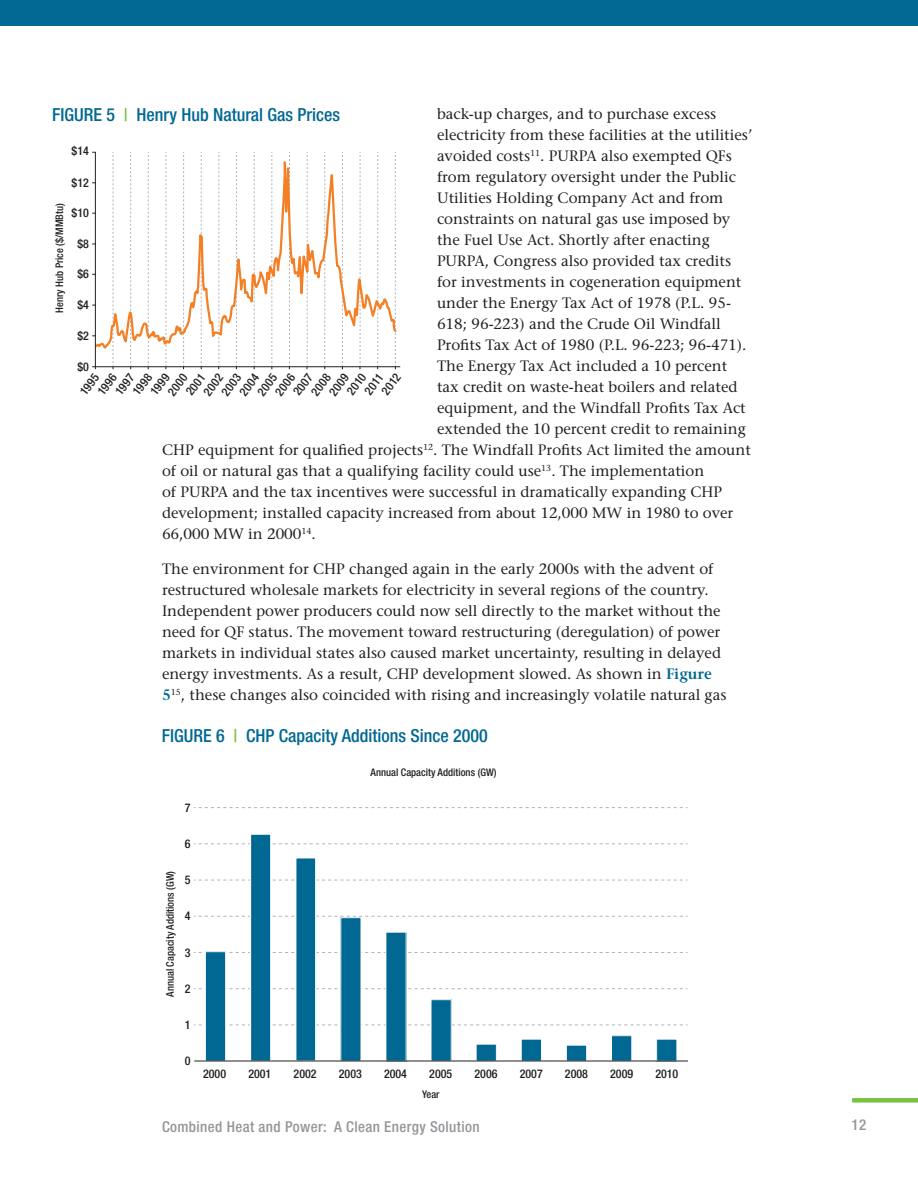
<style>
.page{position:relative;width:918px;height:1188px;background:#fff}
.page>*{position:absolute;margin:0;border:0;box-sizing:border-box;transform-origin:0 0}
.figure_table{font:500 condensed 18px "Helvetica Neue LT Pro";color:#006893}
.body{font:15px/21px "Stone Serif";color:#231f20}
.t1{font:500 condensed 15px "Helvetica Neue LT Pro";letter-spacing:.025em;color:#939598}
.t2{font:500 condensed 12px "Helvetica Neue LT Pro";color:#211e1e}
.t3{font:500 condensed 10.5px "Helvetica Neue LT Pro";color:#231f20}
.s1{font-weight:600;color:#006893}
.s2{color:#79c142}
</style>
<div class="page">
<div style="left:0;top:0;width:918px;height:26px;background:#006893"></div>
<div style="left:852px;top:1098px;width:66px;height:5px;background:#79c142"></div>
<hr style="left:92px;top:366px;width:308px;height:1px;background:#231f20">
<svg style="left:94px;top:151px;width:304px;height:219px"></svg>
<hr style="left:95px;top:152px;width:1px;height:217px;background:#231f20">
<svg style="left:194px;top:807px;width:494px;height:1px"></svg>
<svg style="left:194px;top:843px;width:494px;height:1px"></svg>
<svg style="left:194px;top:880px;width:494px;height:1px"></svg>
<svg style="left:194px;top:916px;width:494px;height:1px"></svg>
<svg style="left:194px;top:952px;width:494px;height:1px"></svg>
<svg style="left:194px;top:988px;width:494px;height:1px"></svg>
<svg style="left:194px;top:1025px;width:494px;height:1px"></svg>
<div style="left:205px;top:952px;width:21px;height:109px;background:#006893"></div>
<div style="left:205px;top:951px;width:21px;height:111px;border:1px solid #fff"></div>
<div style="left:251px;top:834px;width:20px;height:227px;background:#006893"></div>
<div style="left:250px;top:834px;width:21px;height:228px;border:1px solid #fff"></div>
<div style="left:296px;top:858px;width:20px;height:203px;background:#006893"></div>
<div style="left:295px;top:857px;width:22px;height:205px;border:2px solid #fff"></div>
<div style="left:341px;top:918px;width:20px;height:143px;background:#006893"></div>
<div style="left:386px;top:932px;width:20px;height:129px;background:#006893"></div>
<div style="left:431px;top:1000px;width:20px;height:61px;background:#006893"></div>
<div style="left:476px;top:1044px;width:20px;height:17px;background:#006893"></div>
<div style="left:521px;top:1039px;width:21px;height:22px;background:#006893"></div>
<div style="left:521px;top:1039px;width:21px;height:22px;border:1px solid #fff"></div>
<div style="left:566px;top:1045px;width:21px;height:16px;background:#006893"></div>
<div style="left:566px;top:1045px;width:21px;height:16px;border:1px solid #fff"></div>
<div style="left:612px;top:1036px;width:20px;height:25px;background:#006893"></div>
<div style="left:611px;top:1035px;width:21px;height:26px;border:1px solid #fff"></div>
<div style="left:657px;top:1039px;width:20px;height:22px;background:#006893"></div>
<hr style="left:194px;top:1061px;width:494px;height:1px;background:#231f20">
<p class="body" style="left:437px;top:104px;width:281px">back-up charges, and to purchase excess</p>
<p class="body" style="left:437px;top:125px;width:317px">electricity from these facilities at the utilities’</p>
<p class="body" style="left:437px;top:146px;width:296px">avoided costs<sup>11</sup>. PURPA also exempted QFs</p>
<p class="body" style="left:437px;top:167px;width:300px">from regulatory oversight under the Public</p>
<p class="body" style="left:437px;top:188px;width:288px">Utilities Holding Company Act and from</p>
<p class="body" style="left:437px;top:209px;width:295px">constraints on natural gas use imposed by</p>
<p class="body" style="left:437px;top:230px;width:274px">the Fuel Use Act. Shortly after enacting</p>
<p class="body" style="left:437px;top:251px;width:296px">PURPA, Congress also provided tax credits</p>
<p class="body" style="left:437px;top:272px;width:306px">for investments in cogeneration equipment</p>
<p class="body" style="left:437px;top:293px;width:296px">under the Energy Tax Act of 1978 (P.L. 95-</p>
<p class="body" style="left:437px;top:314px;width:285px">618; 96-223) and the Crude Oil Windfall</p>
<p class="body" style="left:437px;top:335px;width:311px">Profits Tax Act of 1980 (P.L. 96-223; 96-471).</p>
<p class="body" style="left:437px;top:356px;width:292px">The Energy Tax Act included a 10 percent</p>
<p class="body" style="left:437px;top:377px;width:302px">tax credit on waste-heat boilers and related</p>
<p class="body" style="left:437px;top:398px;width:310px">equipment, and the Windfall Profits Tax Act</p>
<p class="body" style="left:437px;top:419px;width:310px">extended the 10 percent credit to remaining</p>
<p class="body" style="left:162px;top:440px;width:590px">CHP equipment for qualified projects<sup>12</sup>. The Windfall Profits Act limited the amount</p>
<p class="body" style="left:162px;top:461px;width:544px">of oil or natural gas that a qualifying facility could use<sup>13</sup>. The implementation</p>
<p class="body" style="left:162px;top:482px;width:562px">of PURPA and the tax incentives were successful in dramatically expanding CHP</p>
<p class="body" style="left:162px;top:503px;width:573px">development; installed capacity increased from about 12,000 MW in 1980 to over</p>
<p class="body" style="left:162px;top:524px;width:155px">66,000 MW in 2000<sup>14</sup>.</p>
<p class="body" style="left:162px;top:558px;width:566px">The environment for CHP changed again in the early 2000s with the advent of restructured wholesale markets for electricity in several regions of the country.<br>Independent power producers could now sell directly to the market without the need for QF status. The movement toward restructuring (deregulation) of power markets in individual states also caused market uncertainty, resulting in delayed energy investments. As a result, CHP development slowed. As shown in <span class="s1">Figure 5</span><sup>15</sup>, these changes also coincided with rising and increasingly volatile natural gas</p>
<p class="figure_table" style="left:52px;top:104px;width:290px">FIGURE 5 <span class="s2">|</span> Henry Hub Natural Gas Prices</p>
<p class="t2" style="left:72px;top:144px;width:19px">$14</p>
<p class="t2" style="left:72px;top:176px;width:19px">$12</p>
<p class="t2" style="left:72px;top:206px;width:19px">$10</p>
<p class="t2" style="left:77px;top:236px;width:13px">$8</p>
<p class="t2" style="left:77px;top:267px;width:13px">$6</p>
<p class="t2" style="left:77px;top:297px;width:13px">$4</p>
<p class="t2" style="left:77px;top:329px;width:13px">$2</p>
<p class="t2" style="left:77px;top:359px;width:13px">$0</p>
<p class="t2" style="left:77px;top:389px;width:25px;rotate:-53deg">1995</p>
<p class="t3" style="left:53px;top:313px;width:111px;rotate:-90deg">Henry Hub Price ($/MMBtu)</p>
<p class="t2" style="left:236px;top:390px;width:26px;rotate:-53deg">2004</p>
<p class="t2" style="left:147px;top:389px;width:25px;rotate:-53deg">1999</p>
<p class="t2" style="left:94px;top:389px;width:25px;rotate:-53deg">1996</p>
<p class="t2" style="left:272px;top:390px;width:26px;rotate:-53deg">2006</p>
<p class="t2" style="left:130px;top:389px;width:25px;rotate:-53deg">1998</p>
<p class="t2" style="left:326px;top:390px;width:26px;rotate:-53deg">2009</p>
<p class="t2" style="left:308px;top:390px;width:26px;rotate:-53deg">2008</p>
<p class="t2" style="left:165px;top:390px;width:26px;rotate:-53deg">2000</p>
<p class="t2" style="left:344px;top:389px;width:25px;rotate:-53deg">2010</p>
<p class="t2" style="left:218px;top:390px;width:25px;rotate:-53deg">2003</p>
<p class="t2" style="left:361px;top:389px;width:24px;rotate:-53deg">2011</p>
<p class="t2" style="left:379px;top:389px;width:25px;rotate:-53deg">2012</p>
<p class="t2" style="left:183px;top:390px;width:25px;rotate:-53deg">2001</p>
<p class="t2" style="left:201px;top:390px;width:25px;rotate:-53deg">2002</p>
<p class="t2" style="left:112px;top:389px;width:25px;rotate:-53deg">1997</p>
<p class="t2" style="left:290px;top:390px;width:25px;rotate:-53deg">2007</p>
<p class="t2" style="left:254px;top:390px;width:25px;rotate:-53deg">2005</p>
<p class="figure_table" style="left:162px;top:725px;width:327px">FIGURE 6 <span class="s2">|</span> CHP Capacity Additions Since 2000</p>
<p class="t3" style="left:164px;top:997px;width:127px;rotate:-90deg">Annual Capacity Additions (GW)</p>
<p class="t2" style="left:185px;top:801px;width:7px">7</p>
<p class="t2" style="left:185px;top:837px;width:7px">6</p>
<p class="t2" style="left:185px;top:873px;width:7px">5</p>
<p class="t2" style="left:185px;top:909px;width:7px">4</p>
<p class="t2" style="left:185px;top:945px;width:7px">3</p>
<p class="t2" style="left:185px;top:981px;width:7px">2</p>
<p class="t2" style="left:185px;top:1018px;width:7px">1</p>
<p class="t2" style="left:185px;top:1054px;width:7px">0</p>
<p class="t3" style="left:371px;top:766px;width:127px">Annual Capacity Additions (GW)</p>
<p class="t2" style="left:203px;top:1066px;width:25px">2000</p>
<p class="t2" style="left:248px;top:1066px;width:25px">2001</p>
<p class="t2" style="left:294px;top:1066px;width:25px">2002</p>
<p class="t2" style="left:339px;top:1066px;width:25px">2003</p>
<p class="t2" style="left:384px;top:1066px;width:25px">2004</p>
<p class="t2" style="left:429px;top:1066px;width:25px">2005</p>
<p class="t2" style="left:474px;top:1066px;width:25px">2006</p>
<p class="t2" style="left:520px;top:1066px;width:25px">2007</p>
<p class="t2" style="left:565px;top:1066px;width:25px">2008</p>
<p class="t3" style="left:422px;top:1088px;width:19px">Year</p>
<p class="t2" style="left:610px;top:1066px;width:25px">2009</p>
<p class="t2" style="left:655px;top:1066px;width:25px">2010</p>
<p class="t1" style="left:162px;top:1118px;width:319px">Combined Heat and Power: A Clean Energy Solution</p>
<p class="t1" style="left:852px;top:1116px;width:16px">12</p>
</div>
